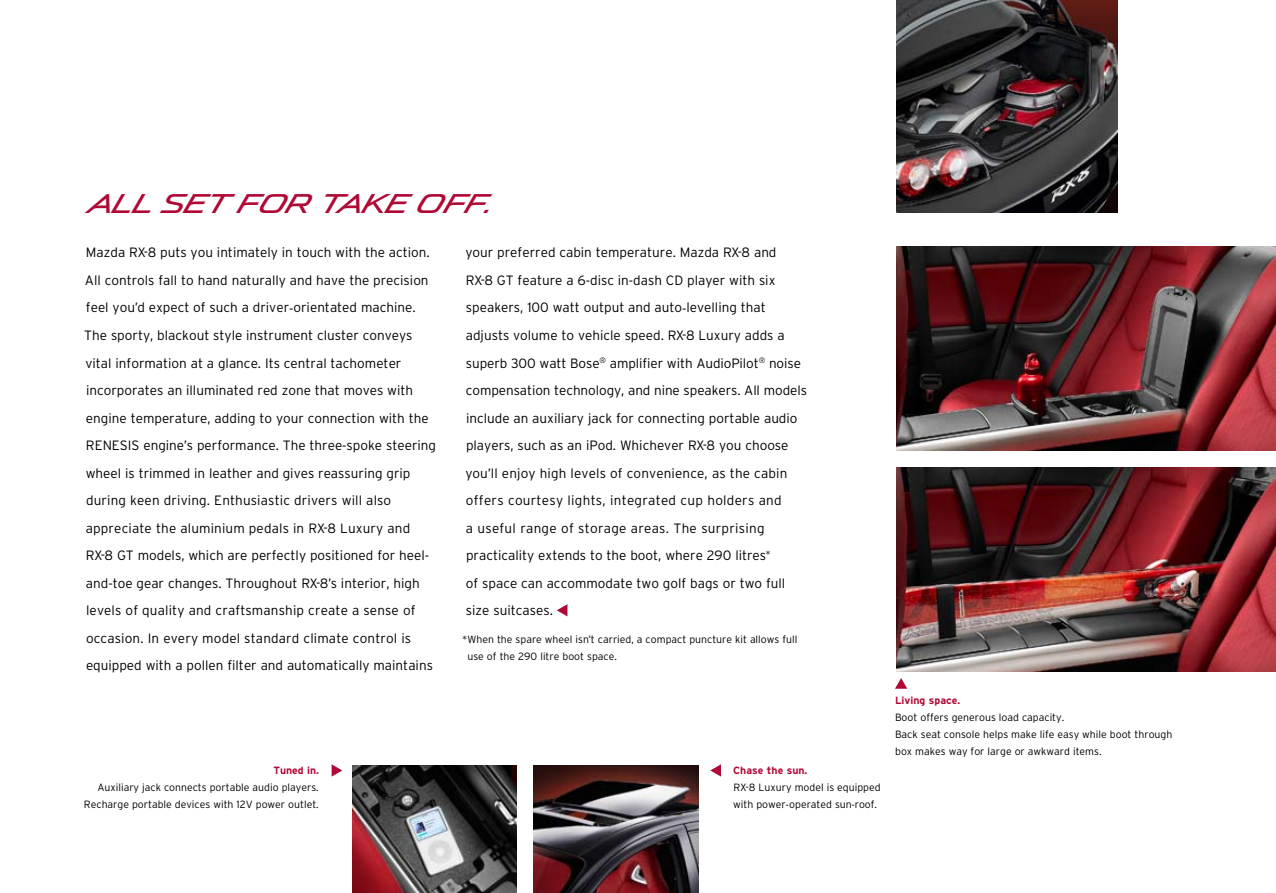
<style>
.page{position:relative;width:1276px;height:893px;background:#fff}
.page>*{position:absolute;margin:0;border:0;box-sizing:border-box;transform-origin:0 0}
.t1{font:27px "Mazda";color:#b00835}
.t2{font:300 13.5px/27.6px "Interstate";color:#000}
.t3{font:300 10.5px/17px "Interstate";color:#000}
.t4{font:700 10.5px "Interstate";color:#b00835}
.s1{font-size:24px}
</style>
<div class="page">
<svg style="left:557px;top:604px;width:10px;height:12px"></svg>
<img style="left:896px;top:468px;width:380px;height:204px">
<img style="left:896px;top:247px;width:380px;height:204px">
<svg style="left:895px;top:678px;width:12px;height:11px"></svg>
<svg style="left:710px;top:764px;width:11px;height:13px"></svg>
<svg style="left:332px;top:764px;width:10px;height:13px"></svg>
<img style="left:352px;top:765px;width:165px;height:128px">
<img style="left:534px;top:765px;width:164px;height:128px">
<img style="left:896px;top:0;width:221px;height:213px">
<h1 class="t1" style="left:90px;top:188px;width:405px">ALL SET FOR TAKE OFF<span class="s1">.</span></h1>
<p class="t2" style="left:465px;top:239px;width:343px">your preferred cabin temperature. Mazda RX-8 and RX-8 GT feature a 6-disc in-dash CD player with six speakers, 100 watt output and auto-levelling that adjusts volume to vehicle speed. RX-8 Luxury adds a superb 300 watt Bose<sup>®</sup> amplifier with AudioPilot<sup>®</sup> noise compensation technology, and nine speakers. All models include an auxiliary jack for connecting portable audio players, such as an iPod. Whichever RX-8 you choose you’ll enjoy high levels of convenience, as the cabin offers courtesy lights, integrated cup holders and<br>a useful range of storage areas. The surprising practicality extends to the boot, where 290 litres<sup>*<br></sup>of space can accommodate two golf bags or two full size suitcases.</p>
<p class="t2" style="left:84px;top:239px;width:353px">Mazda RX-8 puts you intimately in touch with the action.<br>All controls fall to hand naturally and have the precision feel you’d expect of such a driver-orientated machine.<br>The sporty, blackout style instrument cluster conveys vital information at a glance. Its central tachometer incorporates an illuminated red zone that moves with engine temperature, adding to your connection with the RENESIS engine’s performance. The three-spoke steering wheel is trimmed in leather and gives reassuring grip during keen driving. Enthusiastic drivers will also appreciate the aluminium pedals in RX-8 Luxury and RX-8 GT models, which are perfectly positioned for heel&shy;and-toe gear changes. Throughout RX-8’s interior, high levels of quality and craftsmanship create a sense of occasion. In every model standard climate control is equipped with a pollen filter and automatically maintains</p>
<p class="t3" style="left:467px;top:631px;width:331px;text-indent:-5px">*When the spare wheel isn’t carried, a compact puncture kit allows full use of the 290 litre boot space.</p>
<p class="t4" style="left:273px;top:764px;width:47px">Tuned in.</p>
<p class="t3" style="left:84px;top:779px;width:236px;text-align:right">Auxiliary jack connects portable audio players.<br>Recharge portable devices with 12V power outlet.</p>
<p class="t4" style="left:733px;top:764px;width:76px">Chase the sun.</p>
<p class="t3" style="left:733px;top:779px;width:149px">RX-8 Luxury model is equipped with power-operated sun-roof.</p>
<p class="t4" style="left:895px;top:694px;width:67px">Living space.</p>
<p class="t3" style="left:895px;top:709px;width:279px">Boot offers generous load capacity.<br>Back seat console helps make life easy while boot through box makes way for large or awkward items.</p>
</div>
